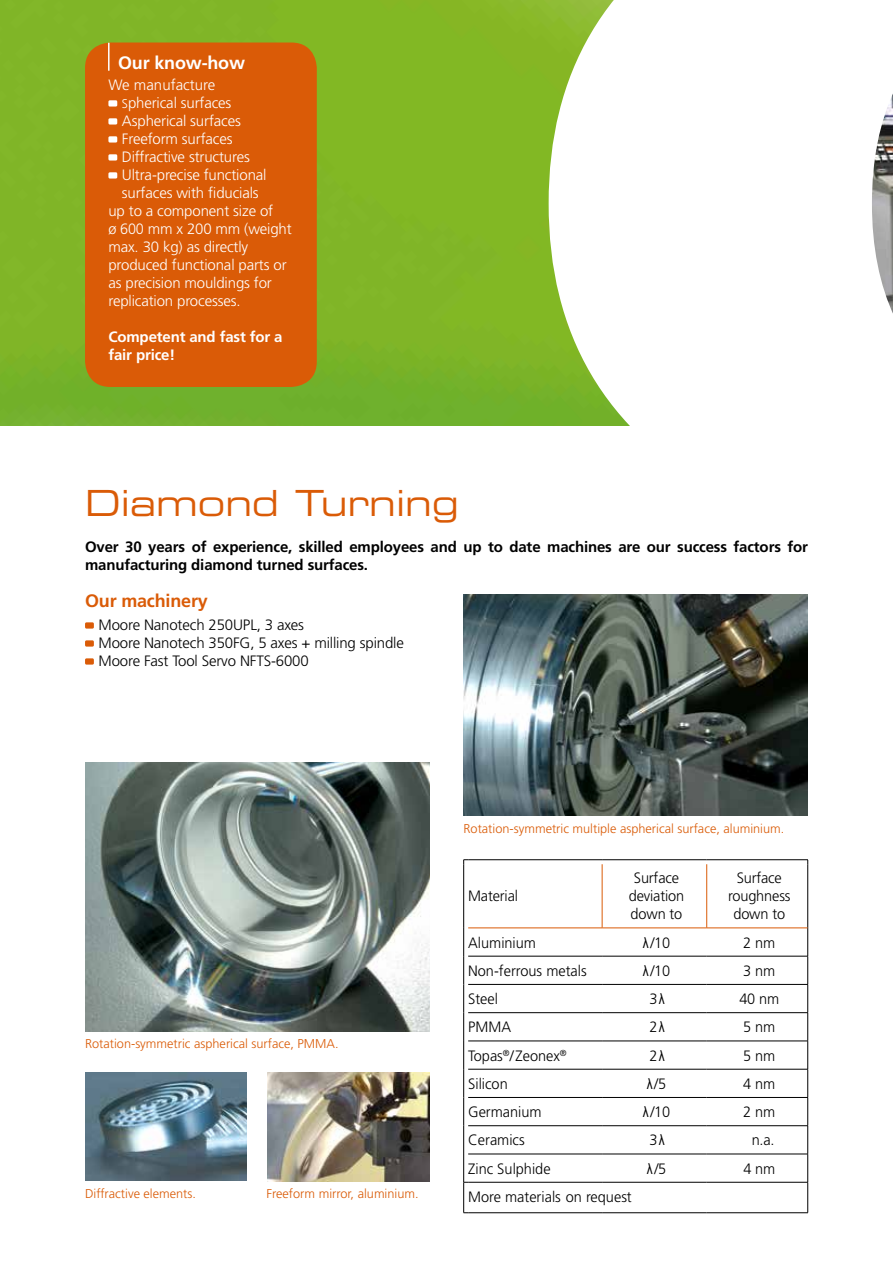
<style>
.page{position:relative;width:893px;height:1263px;background:#fff}
.page>*{position:absolute;margin:0;border:0;box-sizing:border-box;transform-origin:0 0}
.t1{font:36px "Eurostile LT Std Ex 2";color:#da5b07;scale:.94 1}
.t2{font:700 18px "Frutiger";letter-spacing:-.01em;color:#da5b07}
.t3{font:700 18px "Frutiger";letter-spacing:-.01em;color:#fff}
.t4{font:300 15px/18px "Frutiger";letter-spacing:-.01em;color:#000;text-align:center}
.t5{font:300 15px "Frutiger";letter-spacing:-.01em;color:#fff}
.t6{font:700 15px/18px "Frutiger";letter-spacing:-.01em;color:#000}
.t7{font:700 15px/18px "Frutiger";letter-spacing:-.01em;color:#fff}
.t8{font:300 15px "Frutiger";letter-spacing:-.01em;color:#fff;scale:.96 1}
.t9{font:300 12.75px "Frutiger";color:#da5b07}
.s1{font-size:12.75px}
.s2{font-family:"Arial Narrow";font-weight:400}
</style>
<div class="page">
<img style="left:0;top:0;width:549px;height:425px">
<svg style="left:549px;top:0;width:344px;height:426px"></svg>
<div style="left:85px;top:622px;width:9px;height:7px;background:#da5b07;border-radius:2px"></div>
<div style="left:85px;top:640px;width:9px;height:7px;background:#da5b07;border-radius:2px"></div>
<div style="left:85px;top:658px;width:9px;height:7px;background:#da5b07;border-radius:2px"></div>
<img style="left:463px;top:594px;width:345px;height:222px">
<img style="left:85px;top:763px;width:344px;height:269px">
<img style="left:85px;top:1073px;width:162px;height:107px">
<img style="left:268px;top:1073px;width:161px;height:108px">
<div style="left:85px;top:43px;width:232px;height:344px;background:#da5b07;border-radius:26px"></div>
<hr style="left:108px;top:43px;width:2px;height:28px;background:#fff">
<div style="left:108px;top:100px;width:9px;height:7px;background:#fff;border-radius:2px"></div>
<div style="left:108px;top:118px;width:9px;height:7px;background:#fff;border-radius:2px"></div>
<div style="left:108px;top:136px;width:9px;height:7px;background:#fff;border-radius:2px"></div>
<div style="left:108px;top:154px;width:9px;height:7px;background:#fff;border-radius:2px"></div>
<div style="left:108px;top:172px;width:9px;height:7px;background:#fff;border-radius:2px"></div>
<hr style="left:468px;top:956px;width:134px;height:1px;background:#000">
<hr style="left:602px;top:956px;width:105px;height:1px;background:#000">
<hr style="left:707px;top:956px;width:101px;height:1px;background:#000">
<hr style="left:468px;top:984px;width:134px;height:1px;background:#000">
<hr style="left:602px;top:984px;width:105px;height:1px;background:#000">
<hr style="left:707px;top:984px;width:101px;height:1px;background:#000">
<hr style="left:468px;top:1012px;width:134px;height:1px;background:#000">
<hr style="left:602px;top:1012px;width:105px;height:1px;background:#000">
<hr style="left:707px;top:1012px;width:101px;height:1px;background:#000">
<hr style="left:468px;top:1041px;width:134px;height:1px;background:#000">
<hr style="left:602px;top:1041px;width:105px;height:1px;background:#000">
<hr style="left:707px;top:1041px;width:101px;height:1px;background:#000">
<hr style="left:807px;top:864px;width:1px;height:64px;background:#000">
<svg style="left:807px;top:928px;width:1px;height:254px"></svg>
<hr style="left:807px;top:1182px;width:1px;height:30px;background:#000">
<hr style="left:468px;top:1069px;width:134px;height:1px;background:#000">
<hr style="left:602px;top:1069px;width:105px;height:1px;background:#000">
<hr style="left:707px;top:1069px;width:101px;height:1px;background:#000">
<hr style="left:468px;top:1097px;width:134px;height:1px;background:#000">
<hr style="left:602px;top:1097px;width:105px;height:1px;background:#000">
<hr style="left:707px;top:1097px;width:101px;height:1px;background:#000">
<hr style="left:468px;top:1125px;width:134px;height:1px;background:#000">
<hr style="left:602px;top:1125px;width:105px;height:1px;background:#000">
<hr style="left:707px;top:1125px;width:101px;height:1px;background:#000">
<hr style="left:468px;top:1154px;width:134px;height:1px;background:#000">
<hr style="left:602px;top:1154px;width:105px;height:1px;background:#000">
<hr style="left:707px;top:1154px;width:101px;height:1px;background:#000">
<hr style="left:468px;top:1182px;width:134px;height:1px;background:#000">
<hr style="left:602px;top:1182px;width:105px;height:1px;background:#000">
<hr style="left:707px;top:1182px;width:101px;height:1px;background:#000">
<hr style="left:468px;top:1212px;width:134px;height:1px;background:#000">
<hr style="left:602px;top:1212px;width:105px;height:1px;background:#000">
<hr style="left:707px;top:1212px;width:101px;height:1px;background:#000">
<hr style="left:463px;top:864px;width:1px;height:64px;background:#000">
<svg style="left:463px;top:928px;width:5px;height:255px"></svg>
<hr style="left:463px;top:1182px;width:1px;height:30px;background:#000">
<svg style="left:463px;top:859px;width:5px;height:5px"></svg>
<hr style="left:468px;top:859px;width:134px;height:1px;background:#000">
<hr style="left:602px;top:859px;width:105px;height:1px;background:#000">
<hr style="left:707px;top:859px;width:101px;height:1px;background:#000">
<hr style="left:468px;top:928px;width:134px;height:1px;background:#da5b07">
<hr style="left:602px;top:928px;width:105px;height:1px;background:#da5b07">
<hr style="left:707px;top:928px;width:100px;height:1px;background:#da5b07">
<hr style="left:602px;top:864px;width:1px;height:64px;background:#da5b07">
<hr style="left:706px;top:864px;width:1px;height:64px;background:#da5b07">
<p class="t3" style="left:118px;top:52px;width:129px">Our know-how</p>
<p class="t5" style="left:108px;top:76px;width:108px">We manufacture</p>
<p class="t5" style="left:122px;top:94px;width:111px"><span class="s1">S</span>pherical surfaces</p>
<p class="t5" style="left:122px;top:112px;width:120px">Aspherical surfaces</p>
<p class="t5" style="left:122px;top:130px;width:112px">Freeform surfaces</p>
<p class="t5" style="left:122px;top:148px;width:129px">Diffractive structures</p>
<p class="t5" style="left:122px;top:166px;width:146px">Ultra-precise functional</p>
<p class="t5" style="left:122px;top:184px;width:138px">surfaces with fiducials</p>
<p class="t5" style="left:108px;top:202px;width:166px">up to a component size of</p>
<p class="t8" style="left:108px;top:220px;width:192px">ø 600 mm x 200 mm (weight</p>
<p class="t5" style="left:108px;top:238px;width:141px">max. 30 kg) as directly</p>
<p class="t5" style="left:108px;top:256px;width:180px">produced functional parts or</p>
<p class="t5" style="left:108px;top:274px;width:165px">as precision mouldings for</p>
<p class="t5" style="left:108px;top:292px;width:134px">replication processes.</p>
<p class="t7" style="left:108px;top:328px;width:176px">Competent and fast for a fair price!</p>
<h1 class="t1" style="left:85px;top:478px;width:399px">Diamond Turning</h1>
<p class="t6" style="left:85px;top:538px;width:724px">Over 30 years of experience, skilled employees and up to date machines are our success factors for manufacturing diamond turned surfaces.</p>
<p class="t2" style="left:85px;top:590px;width:124px">Our machinery</p>
<p class="t4" style="left:99px;top:616px;width:307px;text-align:left">Moore Nanotech 250UPL, 3 axes<br>Moore Nanotech 350FG, 5 axes + milling spindle<br>Moore Fast Tool Servo NFTS-6000</p>
<p class="t9" style="left:85px;top:1036px;width:255px">Rotation-symmetric aspherical surface, PMMA.</p>
<p class="t9" style="left:85px;top:1186px;width:112px">Diffractive elements.</p>
<p class="t9" style="left:267px;top:1186px;width:154px">Freeform mirror, aluminium.</p>
<p class="t9" style="left:463px;top:822px;width:322px">Rotation-symmetric multiple aspherical surface, aluminium.</p>
<p class="t4" style="left:468px;top:887px;width:51px">Material</p>
<p class="t4" style="left:629px;top:869px;width:57px">Surface deviation down to</p>
<p class="t4" style="left:728px;top:869px;width:64px">Surface roughness down to</p>
<p class="t4" style="left:468px;top:934px;width:69px">Aluminium</p>
<p class="t4" style="left:643px;top:934px;width:29px"><span class="s2">λ</span> /10</p>
<p class="t4" style="left:743px;top:934px;width:33px">2 nm</p>
<p class="t4" style="left:468px;top:962px;width:120px">Non-ferrous metals</p>
<p class="t4" style="left:643px;top:962px;width:29px"><span class="s2">λ</span> /10</p>
<p class="t4" style="left:743px;top:962px;width:33px">3 nm</p>
<p class="t4" style="left:468px;top:990px;width:31px">Steel</p>
<p class="t4" style="left:649px;top:990px;width:17px">3<span class="s2">λ</span></p>
<p class="t4" style="left:739px;top:990px;width:41px">40 nm</p>
<p class="t4" style="left:468px;top:1018px;width:44px">PMMA</p>
<p class="t4" style="left:649px;top:1018px;width:17px">2<span class="s2">λ</span></p>
<p class="t4" style="left:743px;top:1018px;width:33px">5 nm</p>
<p class="t4" style="left:468px;top:1047px;width:100px">Topas<sup>®</sup>/Zeonex<sup>®</sup></p>
<p class="t4" style="left:649px;top:1047px;width:17px">2<span class="s2">λ</span></p>
<p class="t4" style="left:743px;top:1047px;width:33px">5 nm</p>
<p class="t4" style="left:468px;top:1075px;width:41px">Silicon</p>
<p class="t4" style="left:647px;top:1075px;width:21px"><span class="s2">λ</span>/5</p>
<p class="t4" style="left:743px;top:1075px;width:33px">4 nm</p>
<p class="t4" style="left:468px;top:1103px;width:75px">Germanium</p>
<p class="t4" style="left:643px;top:1103px;width:29px"><span class="s2">λ</span> /10</p>
<p class="t4" style="left:743px;top:1103px;width:33px">2 nm</p>
<p class="t4" style="left:468px;top:1131px;width:58px">Ceramics</p>
<p class="t4" style="left:649px;top:1131px;width:17px">3<span class="s2">λ</span></p>
<p class="t4" style="left:752px;top:1131px;width:25px">n.a.</p>
<p class="t4" style="left:468px;top:1160px;width:84px">Zinc Sulphide</p>
<p class="t4" style="left:647px;top:1160px;width:21px"><span class="s2">λ</span>/5</p>
<p class="t4" style="left:743px;top:1160px;width:33px">4 nm</p>
<p class="t4" style="left:468px;top:1188px;width:165px">More materials on request</p>
</div>
